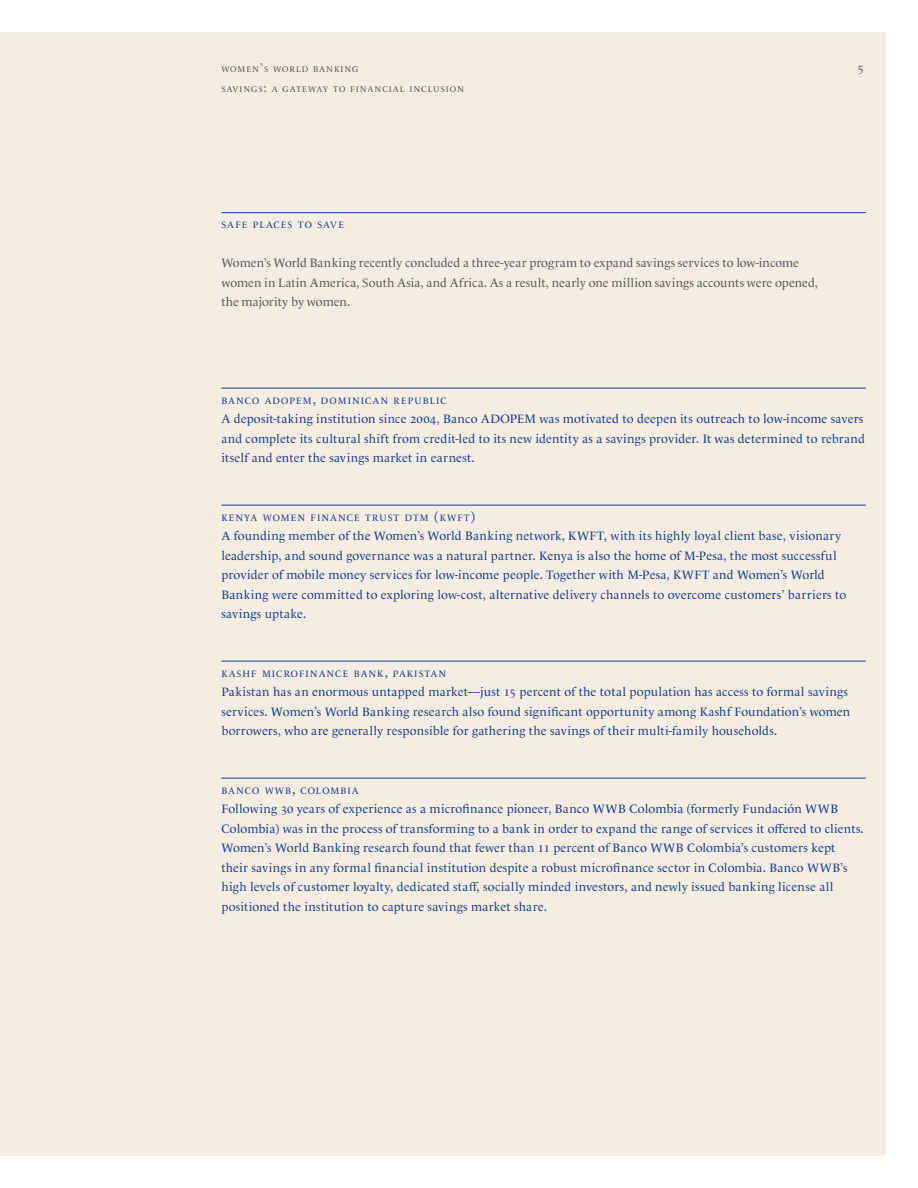
<style>
.page{position:relative;width:918px;height:1188px;background:#fff}
.page>*{position:absolute;margin:0;border:0;box-sizing:border-box;transform-origin:0 0}
.t1{font:12.3px/19.5px "Le Monde Livre Std";letter-spacing:.02em;color:#143f90}
.t2{font:12.3px/19.5px "Le Monde Livre Std";letter-spacing:.005em;color:#58595b}
.t3{font:12px "Le Monde Livre Std";color:#58595b}
.t4{font:9.45px "Le Monde Livre Std";letter-spacing:.105em;color:#143f90}
.t5{font:8.4px "Le Monde Livre Std";letter-spacing:.105em;color:#58595b}
.s1{font-size:12px}
.s2{font-size:13.5px}
</style>
<div class="page">
<div style="left:0;top:32px;width:886px;height:1124px;background:#f6ede2"></div>
<hr style="left:221px;top:212px;width:645px;height:1px;background:#143f90">
<hr style="left:221px;top:388px;width:645px;height:1px;background:#143f90">
<hr style="left:221px;top:505px;width:645px;height:1px;background:#143f90">
<hr style="left:221px;top:661px;width:645px;height:1px;background:#143f90">
<hr style="left:221px;top:778px;width:645px;height:1px;background:#143f90">
<p class="t5" style="left:221px;top:64px;width:139px">WOMEN<span class="s1">’</span>S WORLD BANKING</p>
<p class="t3" style="left:858px;top:61px;width:8px">5</p>
<p class="t5" style="left:221px;top:84px;width:244px">SAVINGS<span class="s1">:</span> A GATEWAY TO FINANCIAL INCLUSION</p>
<p class="t4" style="left:221px;top:219px;width:124px">SAFE PLACES TO SAVE</p>
<p class="t2" style="left:221px;top:253px;width:598px">Women’s World Banking recently concluded a three-year program to expand savings services to low-income women in Latin America, South Asia, and Africa. As a result, nearly one million savings accounts were opened, the majority by women.</p>
<p class="t4" style="left:221px;top:395px;width:227px">BANCO ADOPEM<span class="s2">,</span> DOMINICAN REPUBLIC</p>
<p class="t1" style="left:221px;top:409px;width:645px">A deposit-taking institution since 2004, Banco ADOPEM was motivated to deepen its outreach to low-income savers and complete its cultural shift from credit-led to its new identity as a savings provider. It was determined to rebrand itself and enter the savings market in earnest.</p>
<p class="t4" style="left:221px;top:512px;width:255px">KENYA WOMEN FINANCE TRUST DTM <span class="s2">(</span>KWFT<span class="s2">)</span></p>
<p class="t1" style="left:221px;top:526px;width:626px">A founding member of the Women’s World Banking network, KWFT, with its highly loyal client base, visionary leadership, and sound governance was a natural partner. Kenya is also the home of M-Pesa, the most successful provider of mobile money services for low-income people. Together with M-Pesa, KWFT and Women’s World Banking were committed to exploring low-cost, alternative delivery channels to overcome customers’ barriers to savings uptake.</p>
<p class="t4" style="left:221px;top:668px;width:226px">KASHF MICROFINANCE BANK<span class="s2">,</span> PAKISTAN</p>
<p class="t1" style="left:221px;top:682px;width:630px">Pakistan has an enormous untapped market—just 15 percent of the total population has access to formal savings services. Women’s World Banking research also found significant opportunity among Kashf Foundation’s women borrowers, who are generally responsible for gathering the savings of their multi-family households.</p>
<p class="t4" style="left:221px;top:785px;width:139px">BANCO WWB<span class="s2">,</span> COLOMBIA</p>
<p class="t1" style="left:221px;top:799px;width:644px">Following 30 years of experience as a microfinance pioneer, Banco WWB Colombia (formerly Fundación WWB Colombia) was in the process of transforming to a bank in order to expand the range of services it offered to clients.<br>Women’s World Banking research found that fewer than 11 percent of Banco WWB Colombia’s customers kept their savings in any formal financial institution despite a robust microfinance sector in Colombia. Banco WWB’s high levels of customer loyalty, dedicated staff, socially minded investors, and newly issued banking license all positioned the institution to capture savings market share.</p>
</div>
